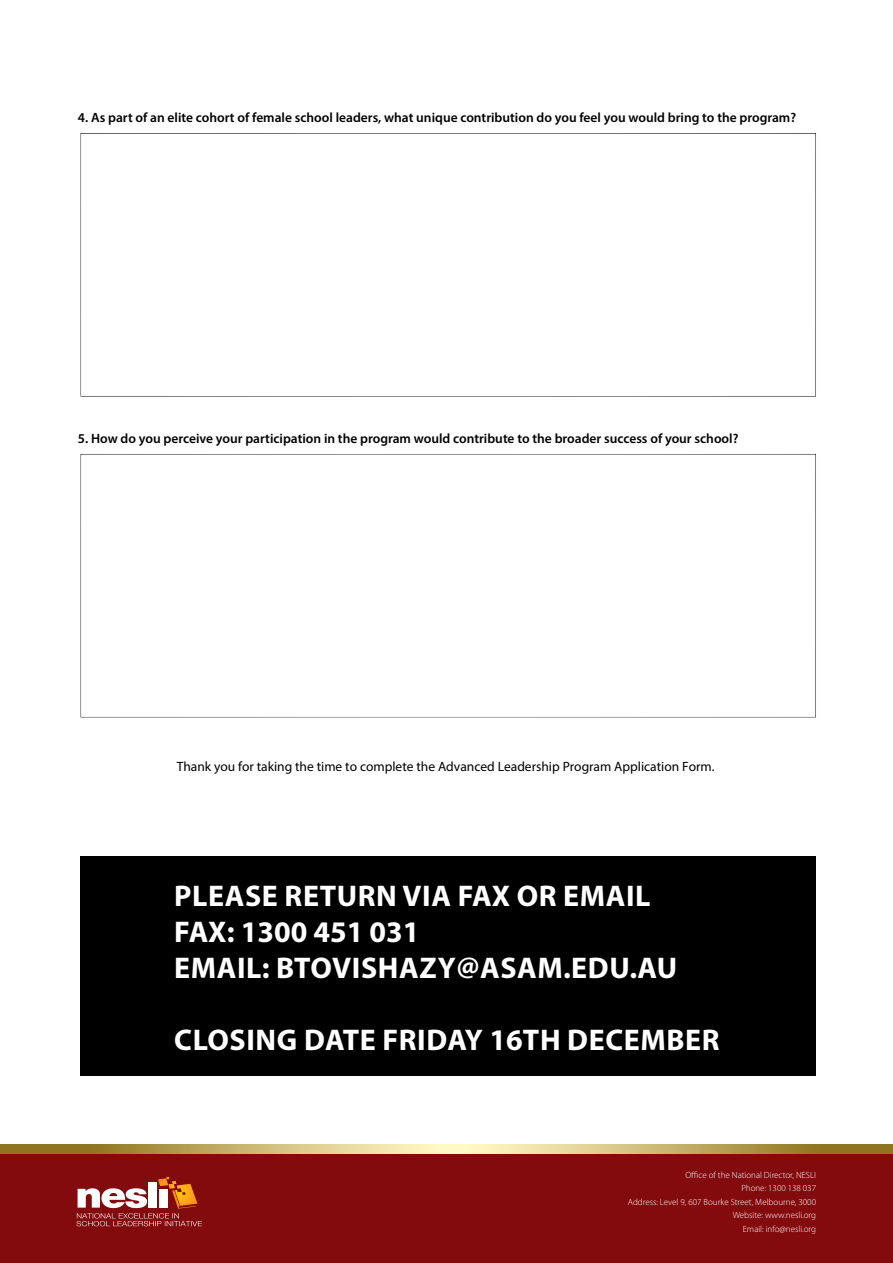
<style>
.page{position:relative;width:893px;height:1263px;background:#fff}
.page>*{position:absolute;margin:0;border:0;box-sizing:border-box;transform-origin:0 0}
.t1{font:700 30px/36px "Myriad Pro";letter-spacing:.02em;color:#fff}
.t2{font:600 13.5px "Myriad Pro";color:#000}
.t3{font:13.5px "Myriad Pro";color:#000}
.t4{font:300 9px/13.5px "Myriad Pro";color:#fff;text-align:right}
</style>
<div class="page">
<div style="left:80px;top:857px;width:736px;height:219px;background:#000"></div>
<div style="left:0;top:1153px;width:893px;height:110px;background:#830b0d"></div>
<svg style="left:0;top:1145px;width:893px;height:8px;background:#c3b069"></svg>
<svg style="left:77px;top:1177px;width:125px;height:49px"></svg>
<p class="t2" style="left:78px;top:109px;width:720px">4. As part of an elite cohort of female school leaders, what unique contribution do you feel you would bring to the program?</p>
<p class="t2" style="left:78px;top:430px;width:662px">5. How do you perceive your participation in the program would contribute to the broader success of your school?</p>
<p class="t3" style="left:177px;top:758px;width:539px">Thank you for taking the time to complete the Advanced Leadership Program Application Form.</p>
<h1 class="t1" style="left:174px;top:876px;width:504px">PLEASE RETURN VIA FAX OR EMAIL<br>FAX: 1300 451 031<br>EMAIL: BTOVISHAZY@ASAM.EDU.AU</h1>
<h1 class="t1" style="left:174px;top:1020px;width:547px">CLOSING DATE FRIDAY 16TH DECEMBER</h1>
<p class="t4" style="left:628px;top:1168px;width:190px">Office of the National Director, NESLI<br>Phone: 1300 138 037<br>Address: Level 9, 607 Bourke Street, Melbourne, 3000<br>Website: www.nesli.org<br>Email: info@nesli.org</p>
</div>
